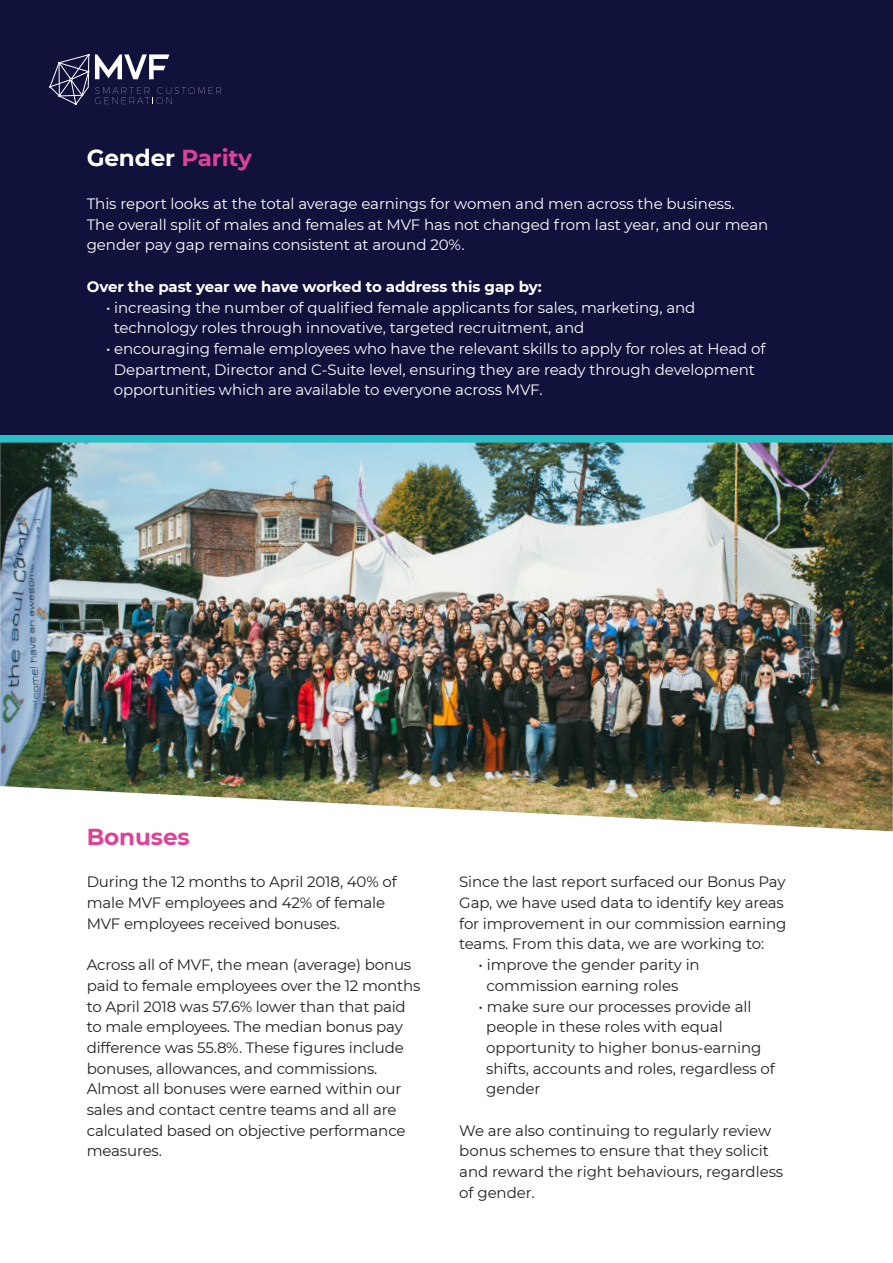
<style>
.page{position:relative;width:893px;height:1263px;background:#fff}
.page>*{position:absolute;margin:0;border:0;box-sizing:border-box;transform-origin:0 0}
.t1{font:700 23.1px "Montserrat";letter-spacing:-.005em;color:#fff}
.t2{font:700 23.1px "Montserrat";letter-spacing:-.005em;color:#de4298}
.t3{font:15px/20.7px "Montserrat";letter-spacing:-.01em;color:#231f20}
.t4{font:15px/20.7px "Montserrat";letter-spacing:-.005em;color:#fff}
.t5{font:700 15px "Montserrat";letter-spacing:-.005em;color:#fff}
.s1{color:#de4298}
</style>
<div class="page">
<div style="left:0;top:0;width:893px;height:435px;background:#11123c"></div>
<div style="left:0;top:435px;width:893px;height:8px;background:#2abec6"></div>
<svg style="left:49px;top:54px;width:172px;height:51px"></svg>
<img style="left:0;top:443px;width:893px;height:388px">
<h1 class="t1" style="left:87px;top:148px;width:167px">Gender <span class="s1">Parity</span></h1>
<p class="t4" style="left:87px;top:193px;width:683px">This report looks at the total average earnings for women and men across the business.<br>The overall split of males and females at MVF has not changed from last year, and our mean gender pay gap remains consistent at around 20%.</p>
<p class="t5" style="left:87px;top:280px;width:456px">Over the past year we have worked to address this gap by:</p>
<p class="t4" style="left:114px;top:297px;width:583px;text-indent:-8px">• increasing the number of qualified female applicants for sales, marketing, and technology roles through innovative, targeted recruitment, and</p>
<p class="t4" style="left:114px;top:338px;width:653px;text-indent:-8px">• encouraging female employees who have the relevant skills to apply for roles at Head of<br>Department, Director and C-Suite level, ensuring they are ready through development opportunities which are available to everyone across MVF.</p>
<h1 class="t2" style="left:87px;top:827px;width:104px">Bonuses</h1>
<p class="t3" style="left:87px;top:871px;width:312px">During the 12 months to April 2018, 40% of male MVF employees and 42% of female<br>MVF employees received bonuses.</p>
<p class="t3" style="left:87px;top:954px;width:335px">Across all of MVF, the mean (average) bonus paid to female employees over the 12 months to April 2018 was 57.6% lower than that paid to male employees. The median bonus pay difference was 55.8%. These figures include bonuses, allowances, and commissions.<br>Almost all bonuses were earned within our sales and contact centre teams and all are calculated based on objective performance measures.</p>
<p class="t3" style="left:459px;top:871px;width:329px">Since the last report surfaced our Bonus Pay Gap, we have used data to identify key areas for improvement in our commission earning teams. From this data, we are working to:</p>
<p class="t3" style="left:486px;top:954px;width:215px;text-indent:-8px">• improve the gender parity in commission earning roles</p>
<p class="t3" style="left:486px;top:995px;width:290px;text-indent:-8px">• make sure our processes provide all people in these roles with equal opportunity to higher bonus-earning shifts, accounts and roles, regardless of gender</p>
<p class="t3" style="left:459px;top:1119px;width:326px">We are also continuing to regularly review bonus schemes to ensure that they solicit and reward the right behaviours, regardless of gender.</p>
</div>
